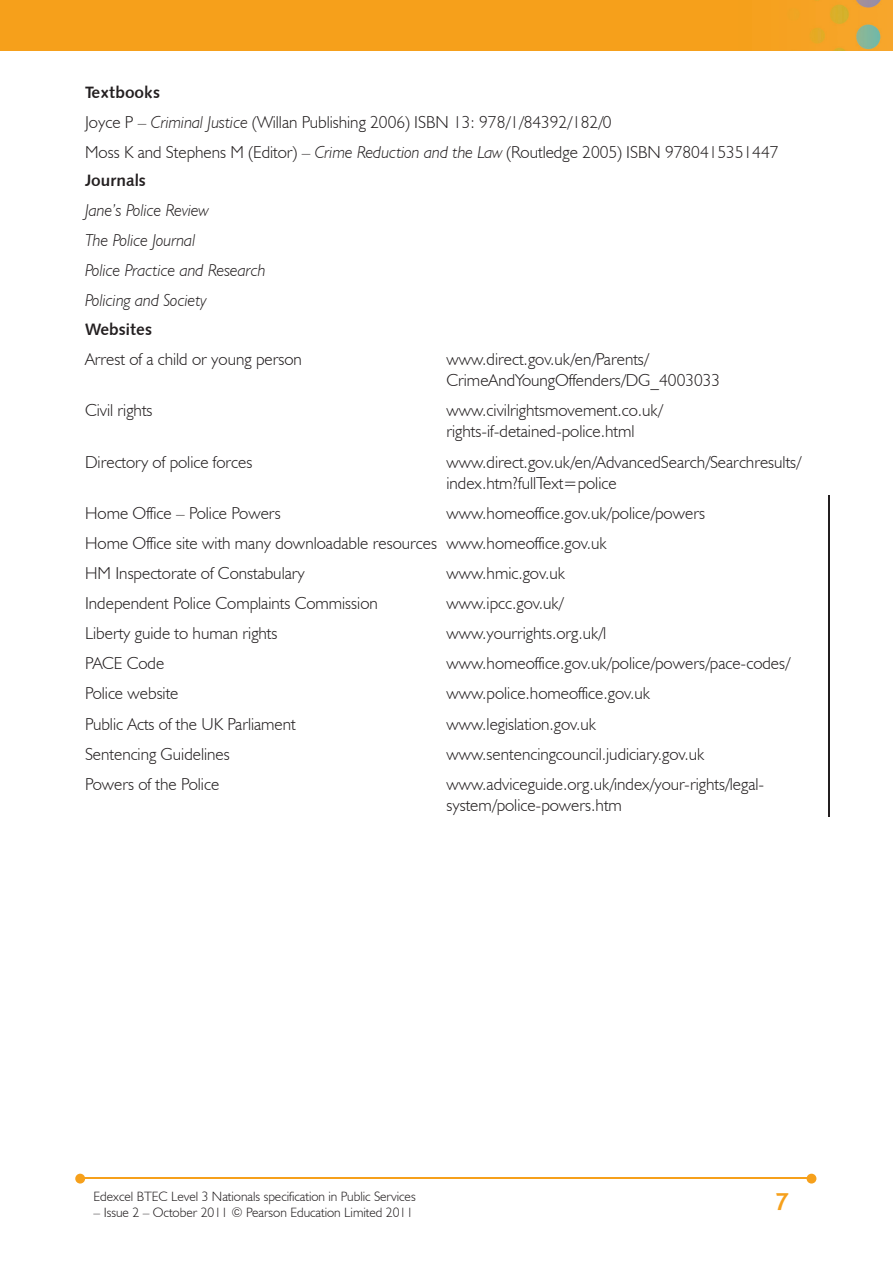
<style>
.page{position:relative;width:893px;height:1263px;background:#fff}
.page>*{position:absolute;margin:0;border:0;box-sizing:border-box;transform-origin:0 0}
.t1{font:700 25.5px "Bliss";color:#f6a01b}
.t2{font:300 17.25px/21px "Humanist 521 BT";color:#231f20}
.t3{font:italic 300 17.25px/30px "Humanist 521 BT";color:#231f20}
.t4{font:16.5px "Humanist 531 BT Bold A";color:#231f20}
.t5{font:300 13.5px "Humanist 521 BT";color:#231f20}
.s1{font-style:italic}
</style>
<div class="page">
<img style="left:0;top:0;width:893px;height:51px">
<hr style="left:82px;top:1178px;width:728px;height:1px;background:#f6a01b">
<svg style="left:807px;top:1174px;width:9px;height:9px"></svg>
<svg style="left:75px;top:1174px;width:10px;height:9px"></svg>
<hr style="left:828px;top:495px;width:2px;height:321px;background:#231f20">
<p class="t4" style="left:85px;top:82px;width:77px">Textbooks</p>
<p class="t2" style="left:85px;top:106px;width:695px;line-height:30px">Joyce P – <span class="s1">Criminal Justice</span> (Willan Publishing 2006) ISBN 13: 978/1/84392/182/0<br>Moss K and Stephens M (Editor) – <span class="s1">Crime Reduction and the Law</span> (Routledge 2005) ISBN 9780415351447</p>
<p class="t4" style="left:85px;top:170px;width:62px">Journals</p>
<p class="t3" style="left:85px;top:195px;width:182px">Jane’s Police Review<br>The Police Journal<br>Police Practice and Research<br>Policing and Society</p>
<p class="t4" style="left:85px;top:319px;width:69px">Websites</p>
<p class="t2" style="left:85px;top:349px;width:218px">Arrest of a child or young person</p>
<p class="t2" style="left:446px;top:349px;width:275px">www.direct.gov.uk/en/Parents/<br>CrimeAndYoungOffenders/DG_4003033</p>
<p class="t2" style="left:85px;top:400px;width:69px">Civil rights</p>
<p class="t2" style="left:446px;top:400px;width:218px">www.civilrightsmovement.co.uk/ rights-if-detained-police.html</p>
<p class="t2" style="left:85px;top:451px;width:169px">Directory of police forces</p>
<p class="t2" style="left:446px;top:451px;width:356px">www.direct.gov.uk/en/AdvancedSearch/Searchresults/ index.htm?fullText=police</p>
<p class="t2" style="left:85px;top:502px;width:197px">Home Office – Police Powers</p>
<p class="t2" style="left:85px;top:497px;width:621px;line-height:30.2px;text-indent:361px">www.homeoffice.gov.uk/police/powers<br>Home Office site with many downloadable resources www.homeoffice.gov.uk<br>HM Inspectorate of Constabulary</p>
<p class="t2" style="left:446px;top:562px;width:120px">www.hmic.gov.uk</p>
<p class="t2" style="left:85px;top:592px;width:294px">Independent Police Complaints Commission</p>
<p class="t2" style="left:446px;top:592px;width:118px">www.ipcc.gov.uk/</p>
<p class="t2" style="left:85px;top:622px;width:194px">Liberty guide to human rights</p>
<p class="t2" style="left:446px;top:622px;width:161px">www.yourrights.org.uk/l</p>
<p class="t2" style="left:85px;top:653px;width:81px">PACE Code</p>
<p class="t2" style="left:446px;top:653px;width:345px">www.homeoffice.gov.uk/police/powers/pace-codes/</p>
<p class="t2" style="left:85px;top:683px;width:95px">Police website</p>
<p class="t2" style="left:446px;top:683px;width:205px">www.police.homeoffice.gov.uk</p>
<p class="t2" style="left:85px;top:713px;width:212px">Public Acts of the UK Parliament</p>
<p class="t2" style="left:446px;top:713px;width:151px">www.legislation.gov.uk</p>
<p class="t2" style="left:85px;top:743px;width:146px">Sentencing Guidelines</p>
<p class="t2" style="left:446px;top:743px;width:259px">www.sentencingcouncil.judiciary.gov.uk</p>
<p class="t2" style="left:85px;top:773px;width:136px">Powers of the Police</p>
<p class="t2" style="left:446px;top:773px;width:319px">www.adviceguide.org.uk/index/your-rights/legal&shy;system/police-powers.htm</p>
<p class="t5" style="left:94px;top:1188px;width:324px">Edexcel BTEC Level 3 Nationals specification in Public Services</p>
<p class="t5" style="left:94px;top:1204px;width:321px">– Issue 2 – October 2011 © Pearson Education Limited 2011</p>
<h1 class="t1" style="left:775px;top:1188px;width:15px">7</h1>
</div>
